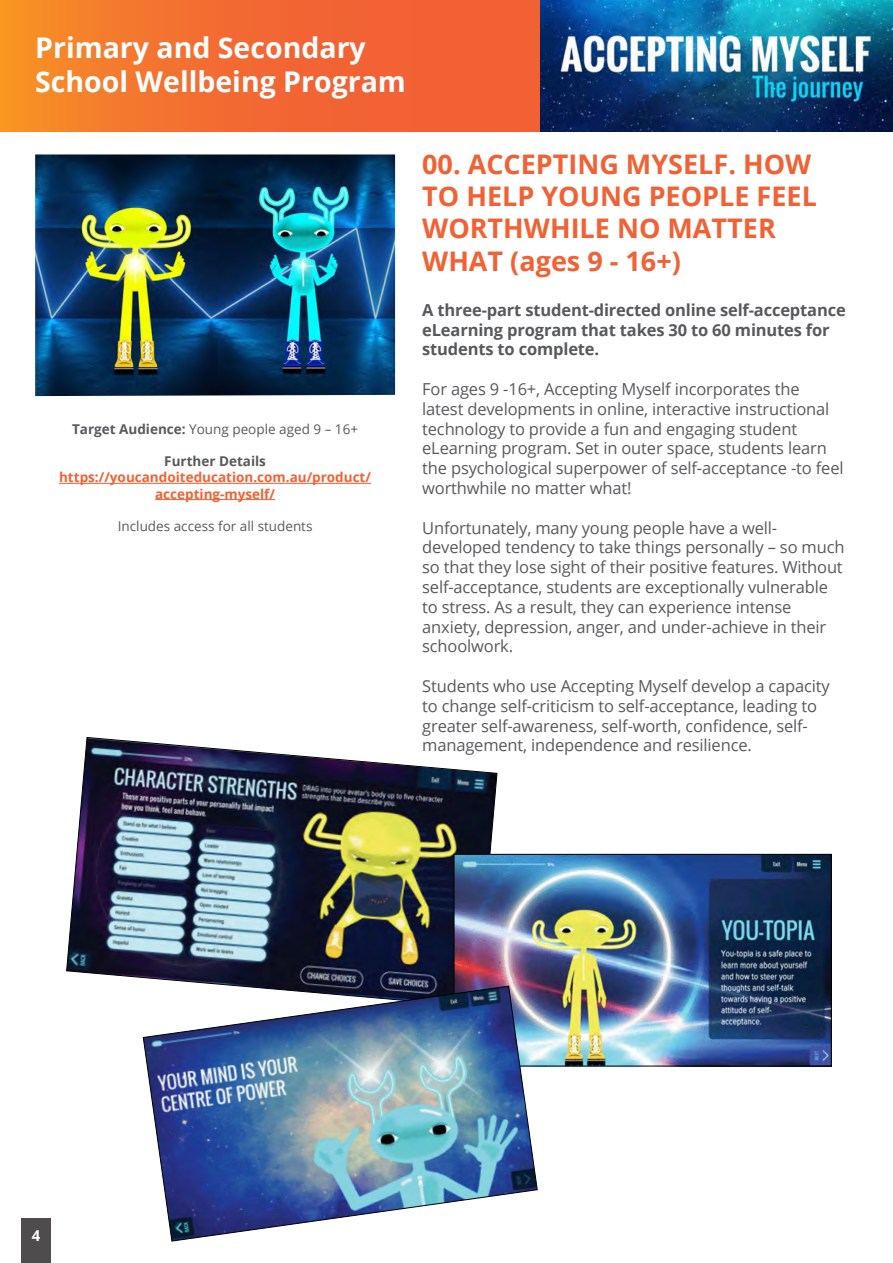
<style>
.page{position:relative;width:893px;height:1263px;background:#fff}
.page>*{position:absolute;margin:0;border:0;box-sizing:border-box;transform-origin:0 0}
.t1{font:700 28.5px/34.2px "Open Sans";color:#fff}
.t2{font:700 27px/32.4px "Open Sans";color:#f16134}
.t3{font:16.5px/19.8px "Open Sans";letter-spacing:-.01em;color:#58595b}
.t4{font:700 16.5px/19.8px "Open Sans";letter-spacing:-.01em;color:#58595b}
.t5{font:700 15px "Open Sans";color:#fff}
.t6{font:13.5px "Open Sans";color:#58595b}
.t7{font:700 13.5px/16.2px "Open Sans";color:#f16134;text-align:center}
.t8{font:700 13.5px "Open Sans";color:#58595b}
.s1{font-weight:700}
</style>
<div class="page">
<img style="left:35px;top:154px;width:360px;height:242px">
<svg style="left:0;top:0;width:541px;height:131px;background:#f26e30"></svg>
<hr style="left:59px;top:483px;width:312px;height:1px;background:#f16134">
<hr style="left:155px;top:499px;width:120px;height:1px;background:#f16134">
<div style="left:21px;top:1218px;width:30px;height:45px;background:#4e4c4d"></div>
<img style="left:541px;top:0;width:352px;height:131px">
<img style="left:66px;top:737px;width:432px;height:248px">
<img style="left:456px;top:856px;width:374px;height:208px">
<div style="left:454px;top:854px;width:378px;height:212px;border:1px solid #000"></div>
<img style="left:143px;top:985px;width:395px;height:257px">
<h1 class="t1" style="left:35px;top:30px;width:372px">Primary and Secondary<br>School Wellbeing Program</h1>
<p class="t6" style="left:72px;top:420px;width:287px"><span class="s1">Target Audience:</span> Young people aged 9 – 16+</p>
<p class="t8" style="left:164px;top:452px;width:103px">Further Details</p>
<p class="t7" style="left:59px;top:469px;width:313px">https://youcandoiteducation.com.au/product/ accepting-myself/</p>
<p class="t6" style="left:118px;top:517px;width:196px">Includes access for all students</p>
<h2 class="t2" style="left:422px;top:147px;width:396px">00. ACCEPTING MYSELF. HOW<br>TO HELP YOUNG PEOPLE FEEL<br>WORTHWHILE NO MATTER<br>WHAT (ages 9 - 16+)</h2>
<p class="t4" style="left:422px;top:299px;width:425px">A three-part student-directed online self-acceptance eLearning program that takes 30 to 60 minutes for students to complete.</p>
<p class="t3" style="left:422px;top:379px;width:423px">For ages 9 -16+, Accepting Myself incorporates the latest developments in online, interactive instructional technology to provide a fun and engaging student eLearning program. Set in outer space, students learn the psychological superpower of self-acceptance -to feel worthwhile no matter what!</p>
<p class="t3" style="left:422px;top:517px;width:424px">Unfortunately, many young people have a well&shy;developed tendency to take things personally – so much so that they lose sight of their positive features. Without self-acceptance, students are exceptionally vulnerable to stress. As a result, they can experience intense anxiety, depression, anger, and under-achieve in their schoolwork.</p>
<p class="t3" style="left:422px;top:676px;width:409px">Students who use Accepting Myself develop a capacity to change self-criticism to self-acceptance, leading to greater self-awareness, self-worth, confidence, self&shy;management, independence and resilience.</p>
<p class="t5" style="left:32px;top:1225px;width:10px">4</p>
</div>
